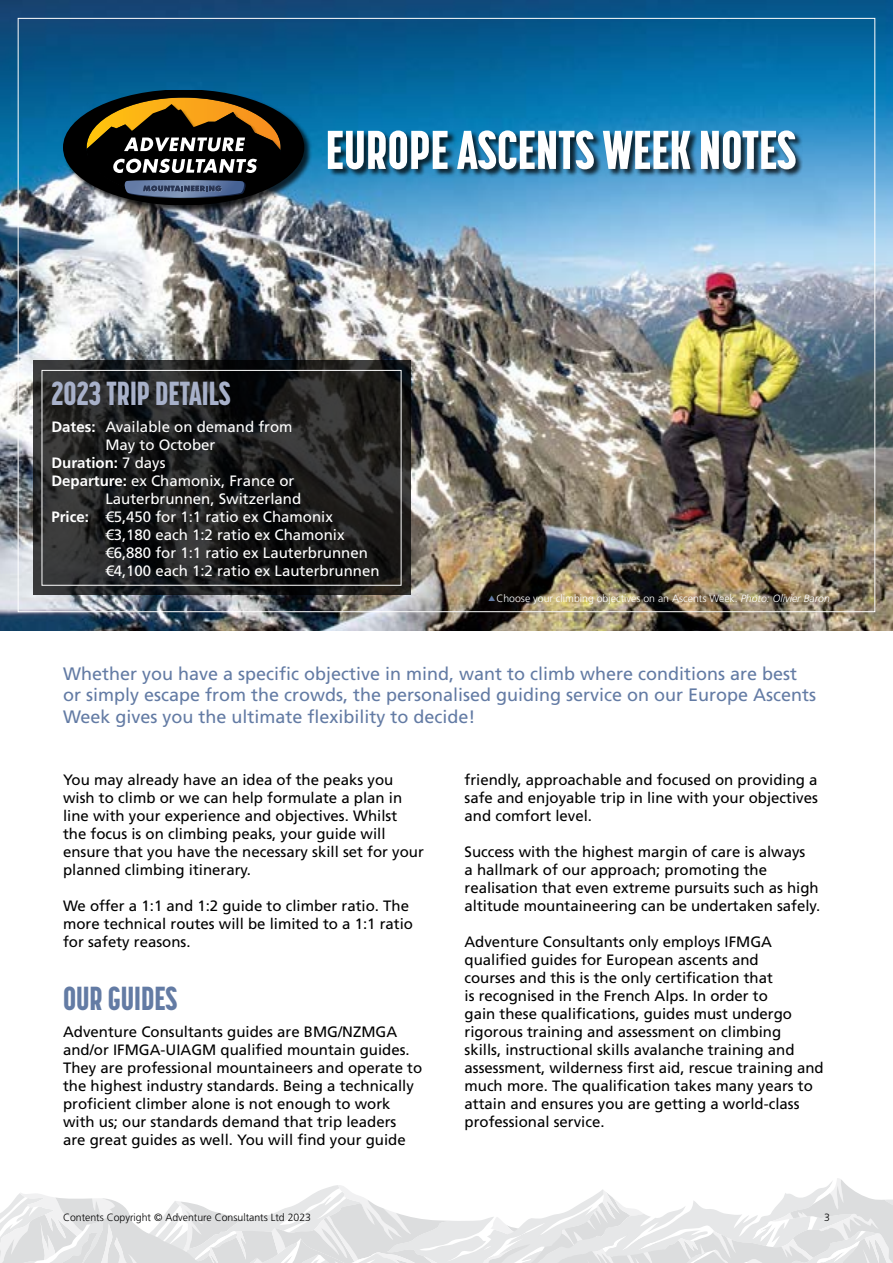
<style>
.page{position:relative;width:893px;height:1263px;background:#fff}
.page>*{position:absolute;margin:0;border:0;box-sizing:border-box;transform-origin:0 0}
.t1{font:800 54px "Korolev Compressed";color:#fff}
.t2{font:800 33px "Korolev Compressed";color:#a8b1ca}
.t3{font:800 33px "Korolev Compressed";color:#637ba4}
.t4{font:18px/21.6px "Frutiger LT Std";color:#637ba4}
.t5{font:15px/18px "Frutiger LT Std";color:#000}
.t6{font:15px "Frutiger LT Std";color:#fff}
.t7{font:700 15px "Frutiger LT Std";color:#fff}
.t8{font:300 10.5px "Frutiger LT Std";color:#fff}
.t9{font:300 10.5px "Frutiger LT Std";color:#000}
.s1{font-weight:700}
.s2{font-weight:400}
.s3{font-style:italic}
</style>
<div class="page">
<svg style="left:0;top:1178px;width:893px;height:85px"></svg>
<img style="left:0;top:0;width:893px;height:630px">
<div style="left:63px;top:90px;width:249px;height:123px;background:#000;opacity:.75"></div>
<svg style="left:63px;top:90px;width:241px;height:115px;background:#3f453f"></svg>
<svg style="left:33px;top:360px;width:377px;height:235px;background:#1f2020"></svg>
<div style="left:42px;top:370px;width:359px;height:216px;border:1px solid #fff"></div>
<div style="left:329px;top:131px;width:474px;height:46px;background:#000;opacity:.75"></div>
<svg style="left:488px;top:595px;width:7px;height:6px"></svg>
<h1 class="t1" style="left:326px;top:118px;width:472px">EUROPE ASCENTS WEEK NOTES</h1>
<h2 class="t2" style="left:51px;top:374px;width:181px">2023 TRIP DETAILS</h2>
<p class="t6" style="left:51px;top:418px;width:243px"><span class="s1">Dates:</span> Available on demand from</p>
<p class="t6" style="left:105px;top:436px;width:112px">May to October</p>
<p class="t7" style="left:51px;top:454px;width:116px">Duration: <span class="s2">7 days</span></p>
<p class="t6" style="left:51px;top:472px;width:245px"><span class="s1">Departure:</span> ex Chamonix, France or</p>
<p class="t6" style="left:105px;top:490px;width:197px">Lauterbrunnen, Switzerland</p>
<p class="t6" style="left:51px;top:508px;width:283px"><span class="s1">Price:</span> €5,450 for 1:1 ratio ex Chamonix</p>
<p class="t6" style="left:105px;top:526px;width:241px">€3,180 each 1:2 ratio ex Chamonix</p>
<p class="t6" style="left:105px;top:544px;width:264px">€6,880 for 1:1 ratio ex Lauterbrunnen</p>
<p class="t6" style="left:105px;top:562px;width:276px">€4,100 each 1:2 ratio ex Lauterbrunnen</p>
<p class="t8" style="left:496px;top:593px;width:335px">Choose your climbing objectives on an Ascents Week. <span class="s3">Photo: Olivier Baron</span></p>
<p class="t4" style="left:63px;top:663px;width:755px">Whether you have a specific objective in mind, want to climb where conditions are best or simply escape from the crowds, the personalised guiding service on our Europe Ascents<br>Week gives you the ultimate flexibility to decide!</p>
<p class="t5" style="left:63px;top:771px;width:362px">You may already have an idea of the peaks you wish to climb or we can help formulate a plan in line with your experience and objectives. Whilst the focus is on climbing peaks, your guide will ensure that you have the necessary skill set for your planned climbing itinerary.</p>
<p class="t5" style="left:63px;top:897px;width:352px">We offer a 1:1 and 1:2 guide to climber ratio. The more technical routes will be limited to a 1:1 ratio for safety reasons.</p>
<h2 class="t3" style="left:63px;top:979px;width:116px">OUR GUIDES</h2>
<p class="t5" style="left:63px;top:1023px;width:361px">Adventure Consultants guides are BMG/NZMGA and/or IFMGA-UIAGM qualified mountain guides.<br>They are professional mountaineers and operate to the highest industry standards. Being a technically proficient climber alone is not enough to work with us; our standards demand that trip leaders are great guides as well. You will find your guide</p>
<p class="t5" style="left:464px;top:771px;width:355px;text-align:justify">friendly, approachable and focused on providing a safe and enjoyable trip in line with your objectives and comfort level.</p>
<p class="t5" style="left:464px;top:843px;width:357px">Success with the highest margin of care is always<br>a hallmark of our approach; promoting the realisation that even extreme pursuits such as high altitude mountaineering can be undertaken safely.</p>
<p class="t5" style="left:464px;top:933px;width:361px">Adventure Consultants only employs IFMGA qualified guides for European ascents and<br>courses and this is the only certification that<br>is recognised in the French Alps. In order to<br>gain these qualifications, guides must undergo rigorous training and assessment on climbing<br>skills, instructional skills avalanche training and assessment, wilderness first aid, rescue training and much more. The qualification takes many years to attain and ensures you are getting a world-class professional service.</p>
<p class="t9" style="left:63px;top:1211px;width:250px">Contents Copyright © Adventure Consultants Ltd 2023</p>
<p class="t9" style="left:824px;top:1211px;width:7px">3</p>
</div>
